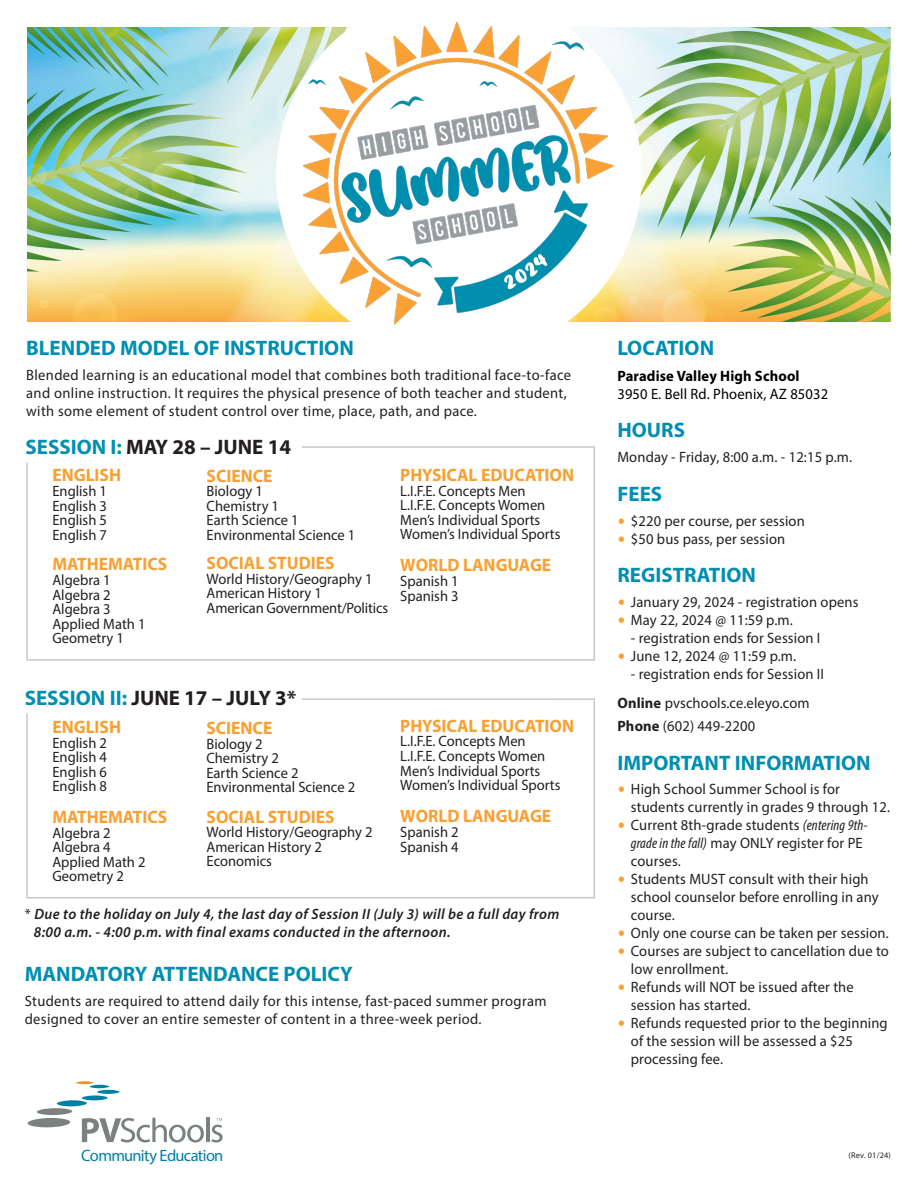
<style>
.page{position:relative;width:918px;height:1188px;background:#fff}
.page>*{position:absolute;margin:0;border:0;box-sizing:border-box;transform-origin:0 0}
.H2_Right_Menu{font:700 21px "Myriad Pro";color:#008fb1}
.Course_Listings{font:700 21px "Myriad Pro";color:#231f20}
.Course_Listings-2{font:700 18px "Myriad Pro";color:#f9a032}
.t1{font:16.5px "Myriad Pro";letter-spacing:-.04em;color:#007fa5}
.Paragraph{font:15px/18px "Myriad Pro";letter-spacing:.01em;color:#231f20}
.Course_Listings-3{font:15px "Myriad Pro";color:#231f20}
.Sidebar_Body{font:15px/18px "Myriad Pro";letter-spacing:.025em;color:#231f20}
.Sidebar_Body-2{font:italic 600 15px/18px "Myriad Pro";letter-spacing:.025em;color:#231f20}
.Sidebar_Body-3{font:15px "Myriad Pro";letter-spacing:.01em;color:#000}
.Paragraph-2{font:700 15px "Myriad Pro";letter-spacing:.01em;color:#000}
.t2{font:8.25px "Myriad Pro";letter-spacing:.025em;color:#231f20}
.s1{color:#008fb1}
.s2{font-weight:400;font-style:normal}
.s3{font-family:"Arial";font-weight:900;font-size:16.5px;color:#f9a032}
.s4{font-weight:700}
.s5{font-style:italic;font-stretch:condensed}
</style>
<div class="page">
<img style="left:27px;top:27px;width:863px;height:295px">
<svg style="left:97px;top:1090px;width:23px;height:4px"></svg>
<hr style="left:89px;top:1085px;width:20px;height:3px;background:#007fa5;border-radius:50%">
<hr style="left:76px;top:1081px;width:18px;height:3px;background:#f6911e;border-radius:50%">
<svg style="left:27px;top:1095px;width:177px;height:47px"></svg>
<hr style="left:206px;top:1118px;width:3px;height:24px;background:#7b8080">
<svg style="left:211px;top:1118px;width:12px;height:25px"></svg>
<svg style="left:26px;top:446px;width:569px;height:215px"></svg>
<svg style="left:276px;top:27px;width:366px;height:295px"></svg>
<img style="left:289px;top:22px;width:328px;height:303px">
<svg style="left:26px;top:698px;width:569px;height:201px"></svg>
<h2 class="H2_Right_Menu" style="left:26px;top:334px;width:329px">BLENDED MODEL OF INSTRUCTION</h2>
<p class="Paragraph" style="left:26px;top:365px;width:546px">Blended learning is an educational model that combines both traditional face-to-face and online instruction. It requires the physical presence of both teacher and student, with some element of student control over time, place, path, and pace.</p>
<h1 class="Course_Listings" style="left:25px;top:433px;width:267px"><span class="s1">SESSION I:</span> MAY 28 – JUNE 14</h1>
<p class="Course_Listings-2" style="left:207px;top:464px;width:67px">SCIENCE</p>
<p class="Paragraph" style="left:207px;top:484px;width:150px;line-height:14.5px">Biology 1<br>Chemistry 1<br>Earth Science 1<br>Environmental Science 1</p>
<p class="Course_Listings-2" style="left:207px;top:552px;width:129px">SOCIAL STUDIES</p>
<p class="Paragraph" style="left:207px;top:571px;width:183px;line-height:14.5px">World History/Geography 1<br>American History 1<br>American Government/Politics</p>
<h3 class="Course_Listings-2" style="left:52px;top:464px;width:70px">ENGLISH</h3>
<p class="Course_Listings-3" style="left:52px;top:482px;width:56px">English 1</p>
<p class="Course_Listings-3" style="left:52px;top:496px;width:56px">English 3</p>
<p class="Course_Listings-3" style="left:52px;top:511px;width:56px">English 5</p>
<p class="Course_Listings-3" style="left:52px;top:525px;width:56px">English 7</p>
<p class="Course_Listings-2" style="left:52px;top:553px;width:116px">MATHEMATICS</p>
<p class="Paragraph" style="left:52px;top:572px;width:95px;line-height:14.5px">Algebra 1<br>Algebra 2<br>Algebra 3<br>Applied Math 1<br>Geometry 1</p>
<p class="Course_Listings-2" style="left:400px;top:463px;width:175px">PHYSICAL EDUCATION</p>
<p class="Course_Listings-3" style="left:400px;top:481px;width:127px">L.I.F.E. Concepts Men</p>
<p class="Course_Listings-3" style="left:400px;top:496px;width:147px">L.I.F.E. Concepts Women</p>
<p class="Course_Listings-3" style="left:400px;top:511px;width:142px">Men’s Individual Sports</p>
<p class="Course_Listings-3" style="left:400px;top:525px;width:162px">Women’s Individual Sports</p>
<p class="Course_Listings-2" style="left:400px;top:554px;width:152px">WORLD LANGUAGE</p>
<p class="Course_Listings-3" style="left:400px;top:572px;width:60px">Spanish 1</p>
<p class="Course_Listings-3" style="left:400px;top:586px;width:60px">Spanish 3</p>
<p class="Course_Listings" style="left:25px;top:684px;width:273px"><span class="s1">SESSION II:</span> JUNE 17 – JULY 3*</p>
<h3 class="Course_Listings-2" style="left:52px;top:715px;width:70px">ENGLISH</h3>
<p class="Course_Listings-3" style="left:52px;top:733px;width:56px">English 2</p>
<p class="Course_Listings-3" style="left:52px;top:748px;width:56px">English 4</p>
<p class="Course_Listings-3" style="left:52px;top:762px;width:56px">English 6</p>
<p class="Course_Listings-3" style="left:52px;top:777px;width:56px">English 8</p>
<p class="Course_Listings-2" style="left:400px;top:714px;width:175px">PHYSICAL EDUCATION</p>
<p class="Course_Listings-3" style="left:400px;top:732px;width:127px">L.I.F.E. Concepts Men</p>
<p class="Course_Listings-3" style="left:400px;top:747px;width:147px">L.I.F.E. Concepts Women</p>
<p class="Course_Listings-3" style="left:400px;top:761px;width:142px">Men’s Individual Sports</p>
<p class="Course_Listings-3" style="left:400px;top:776px;width:162px">Women’s Individual Sports</p>
<h3 class="Course_Listings-2" style="left:206px;top:716px;width:67px">SCIENCE</h3>
<p class="Course_Listings-3" style="left:206px;top:734px;width:58px">Biology 2</p>
<p class="Course_Listings-3" style="left:206px;top:749px;width:74px">Chemistry 2</p>
<p class="Course_Listings-3" style="left:206px;top:763px;width:94px">Earth Science 2</p>
<p class="Course_Listings-3" style="left:206px;top:778px;width:150px">Environmental Science 2</p>
<h3 class="Course_Listings-2" style="left:207px;top:805px;width:129px">SOCIAL STUDIES</h3>
<p class="Course_Listings-3" style="left:207px;top:823px;width:167px">World History/Geography 2</p>
<p class="Course_Listings-3" style="left:207px;top:838px;width:117px">American History 2</p>
<p class="Course_Listings-3" style="left:207px;top:852px;width:67px">Economics</p>
<p class="Course_Listings-2" style="left:400px;top:805px;width:152px">WORLD LANGUAGE</p>
<p class="Course_Listings-3" style="left:400px;top:823px;width:60px">Spanish 2</p>
<p class="Course_Listings-3" style="left:400px;top:837px;width:60px">Spanish 4</p>
<h3 class="Course_Listings-2" style="left:52px;top:805px;width:116px">MATHEMATICS</h3>
<p class="Course_Listings-3" style="left:52px;top:823px;width:60px">Algebra 2</p>
<p class="Course_Listings-3" style="left:52px;top:838px;width:60px">Algebra 4</p>
<p class="Course_Listings-3" style="left:52px;top:853px;width:95px">Applied Math 2</p>
<p class="Course_Listings-3" style="left:52px;top:867px;width:73px">Geometry 2</p>
<p class="Sidebar_Body-2" style="left:34px;top:905px;width:527px;text-indent:-9px"><span class="s2">*</span> Due to the holiday on July 4, the last day of Session II (July 3) will be a full day from<br>8:00 a.m. - 4:00 p.m. with final exams conducted in the afternoon.</p>
<h2 class="H2_Right_Menu" style="left:25px;top:961px;width:330px">MANDATORY ATTENDANCE POLICY</h2>
<p class="Sidebar_Body" style="left:25px;top:992px;width:523px">Students are required to attend daily for this intense, fast-paced summer program designed to cover an entire semester of content in a three-week period.</p>
<p class="H2_Right_Menu" style="left:617px;top:334px;width:98px">LOCATION</p>
<p class="Paragraph-2" style="left:617px;top:366px;width:184px">Paradise Valley High School</p>
<p class="Sidebar_Body-3" style="left:617px;top:384px;width:212px">3950 E. Bell Rd. Phoenix, AZ 85032</p>
<p class="H2_Right_Menu" style="left:617px;top:417px;width:69px">HOURS</p>
<p class="Sidebar_Body" style="left:617px;top:448px;width:236px">Monday - Friday, 8:00 a.m. - 12:15 p.m.</p>
<p class="H2_Right_Menu" style="left:617px;top:480px;width:46px">FEES</p>
<p class="Paragraph" style="left:617px;top:511px;width:189px"><span class="s3">•</span> $220 per course, per session</p>
<p class="Paragraph" style="left:617px;top:529px;width:169px"><span class="s3">•</span> $50 bus pass, per session</p>
<p class="H2_Right_Menu" style="left:617px;top:562px;width:140px">REGISTRATION</p>
<p class="Paragraph" style="left:617px;top:593px;width:243px"><span class="s3">•</span> January 29, 2024 - registration opens</p>
<p class="Paragraph" style="left:617px;top:611px;width:177px"><span class="s3">•</span> May 22, 2024 @ 11:59 p.m.</p>
<p class="Paragraph" style="left:631px;top:629px;width:191px">- registration ends for Session I</p>
<p class="Paragraph" style="left:617px;top:647px;width:180px"><span class="s3">•</span> June 12, 2024 @ 11:59 p.m.</p>
<p class="Paragraph" style="left:631px;top:665px;width:195px">- registration ends for Session II</p>
<p class="Sidebar_Body" style="left:617px;top:694px;width:194px"><span class="s4">Online</span> pvschools.ce.eleyo.com</p>
<p class="Sidebar_Body" style="left:617px;top:717px;width:139px"><span class="s4">Phone</span> (602) 449-2200</p>
<p class="H2_Right_Menu" style="left:617px;top:749px;width:255px">IMPORTANT INFORMATION</p>
<p class="Paragraph" style="left:631px;top:780px;width:261px;text-indent:-14px"><span class="s3">•</span> High School Summer School is for students currently in grades 9 through 12.</p>
<p class="Paragraph" style="left:631px;top:816px;width:238px;text-indent:-14px"><span class="s3">•</span> Current 8th-grade students <span class="s5">(entering 9th&shy;grade in the fall)</span> may ONLY register for PE courses.</p>
<p class="Paragraph" style="left:631px;top:870px;width:249px;text-indent:-14px"><span class="s3">•</span> Students MUST consult with their high school counselor before enrolling in any course.</p>
<p class="Paragraph" style="left:617px;top:924px;width:273px"><span class="s3">•</span> Only one course can be taken per session.</p>
<p class="Paragraph" style="left:631px;top:942px;width:260px;text-indent:-14px"><span class="s3">•</span> Courses are subject to cancellation due to low enrollment.</p>
<p class="Paragraph" style="left:631px;top:978px;width:224px;text-indent:-14px"><span class="s3">•</span> Refunds will NOT be issued after the session has started.</p>
<p class="Paragraph" style="left:631px;top:1014px;width:258px;text-indent:-14px"><span class="s3">•</span> Refunds requested prior to the beginning of the session will be assessed a $25 processing fee.</p>
<p class="t1" style="left:81px;top:1145px;width:144px">Community Education</p>
<p class="t2" style="left:849px;top:1150px;width:44px">(Rev. 01/24)</p>
</div>
